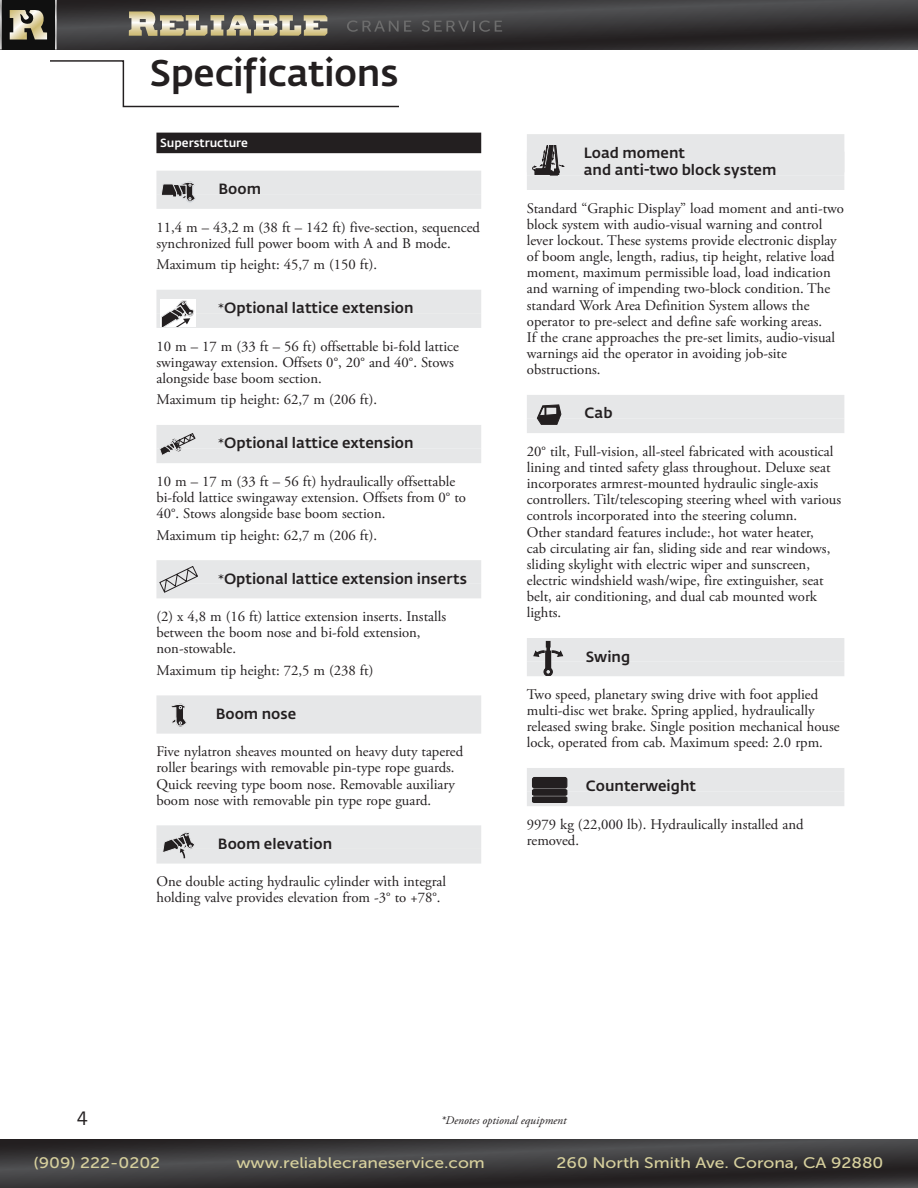
<style>
.page{position:relative;width:918px;height:1188px;background:#fff}
.page>*{position:absolute;margin:0;border:0;box-sizing:border-box;transform-origin:0 0}
.t1{font:500 36.75px "Fedra Sans Pro";letter-spacing:-.01em;color:#231f20}
.t2{font:19.05px "Fedra Sans Pro";color:#231f20}
.t3{font:15.15px "Museo Sans 500";color:#d7d09d;scale:1.15 1}
.t4{font:14.7px/16.2px "Adobe Garamond Pro";color:#231f20}
.t5{font:500 14.7px/17.7px "Fedra Sans Pro";color:#231f20}
.t6{font:italic 11.7px "Adobe Garamond Pro";color:#231f20}
.t7{font:500 11.7px "Fedra Sans Pro";color:#fff}
.s1{font-family:"Adobe Garamond Pro";font-weight:700}
</style>
<div class="page">
<svg style="left:51px;top:60px;width:348px;height:48px"></svg>
<div style="left:527px;top:134px;width:317px;height:24px;background:#e6e7e8"></div>
<div style="left:527px;top:152px;width:317px;height:23px;background:#e6e7e8"></div>
<div style="left:527px;top:175px;width:317px;height:15px;background:#e6e7e8"></div>
<div style="left:527px;top:395px;width:317px;height:23px;background:#e6e7e8"></div>
<div style="left:527px;top:418px;width:317px;height:15px;background:#e6e7e8"></div>
<div style="left:527px;top:638px;width:317px;height:24px;background:#e6e7e8"></div>
<div style="left:527px;top:662px;width:317px;height:14px;background:#e6e7e8"></div>
<div style="left:527px;top:768px;width:317px;height:23px;background:#e6e7e8"></div>
<div style="left:527px;top:791px;width:317px;height:15px;background:#e6e7e8"></div>
<div style="left:156px;top:133px;width:325px;height:20px;background:#231f20"></div>
<div style="left:156px;top:171px;width:325px;height:23px;background:#e6e7e8"></div>
<div style="left:156px;top:194px;width:325px;height:15px;background:#e6e7e8"></div>
<div style="left:156px;top:290px;width:325px;height:23px;background:#e6e7e8"></div>
<div style="left:156px;top:313px;width:325px;height:15px;background:#e6e7e8"></div>
<div style="left:156px;top:425px;width:325px;height:23px;background:#e6e7e8"></div>
<div style="left:156px;top:448px;width:325px;height:15px;background:#e6e7e8"></div>
<div style="left:156px;top:560px;width:325px;height:24px;background:#e6e7e8"></div>
<div style="left:156px;top:584px;width:325px;height:14px;background:#e6e7e8"></div>
<div style="left:156px;top:695px;width:325px;height:24px;background:#e6e7e8"></div>
<div style="left:156px;top:719px;width:325px;height:15px;background:#e6e7e8"></div>
<div style="left:156px;top:825px;width:325px;height:24px;background:#e6e7e8"></div>
<div style="left:156px;top:849px;width:325px;height:15px;background:#e6e7e8"></div>
<div style="left:543px;top:667px;width:10px;height:9px;border:1px solid #231f20;border-radius:50%"></div>
<svg style="left:545px;top:669px;width:6px;height:6px"></svg>
<div style="left:546px;top:651px;width:5px;height:18px;background:#231f20"></div>
<div style="left:545px;top:651px;width:6px;height:18px;border:1px solid #231f20"></div>
<svg style="left:533px;top:641px;width:30px;height:17px"></svg>
<div style="left:532px;top:777px;width:35px;height:11px;background:#231f20;border-radius:2px"></div>
<div style="left:532px;top:777px;width:35px;height:12px;border:1px solid #231f20;border-radius:2px"></div>
<svg style="left:532px;top:788px;width:35px;height:15px"></svg>
<svg style="left:161px;top:182px;width:34px;height:20px"></svg>
<div style="left:160px;top:299px;width:35px;height:28px;background:#fff"></div>
<svg style="left:161px;top:300px;width:33px;height:27px"></svg>
<svg style="left:160px;top:433px;width:36px;height:22px"></svg>
<svg style="left:171px;top:703px;width:15px;height:24px"></svg>
<svg style="left:162px;top:832px;width:32px;height:26px"></svg>
<svg style="left:532px;top:145px;width:32px;height:30px"></svg>
<svg style="left:159px;top:566px;width:39px;height:27px"></svg>
<svg style="left:537px;top:404px;width:24px;height:21px"></svg>
<svg style="left:0;top:1140px;width:918px;height:48px;background:#393839"></svg>
<div style="left:0;top:0;width:918px;height:50px;background:linear-gradient(to right,#252223,#545557)"></div>
<div style="left:0;top:0;width:54px;height:50px;background:#101010"></div>
<hr style="left:0;top:0;width:2px;height:50px;background:#fff">
<hr style="left:55px;top:0;width:2px;height:50px;background:#fff">
<svg style="left:0;top:9px;width:918px;height:40px;background:#494643"></svg>
<h1 class="t1" style="left:150px;top:50px;width:250px">Specifications</h1>
<p class="t7" style="left:160px;top:135px;width:89px">Superstructure</p>
<p class="t5" style="left:218px;top:180px;width:44px">Boom</p>
<p class="t4" style="left:156px;top:219px;width:325px">11,4 m – 43,2 m (38 ft – 142 ft) five-section, sequenced synchronized full power boom with A and B mode.</p>
<p class="t4" style="left:156px;top:257px;width:222px">Maximum tip height: 45,7 m (150 ft).</p>
<p class="t5" style="left:218px;top:299px;width:197px"><span class="s1">*</span>Optional lattice extension</p>
<p class="t4" style="left:156px;top:338px;width:304px">10 m – 17 m (33 ft – 56 ft) offsettable bi-fold lattice swingaway extension. Offsets 0°, 20° and 40°. Stows alongside base boom section.</p>
<p class="t4" style="left:156px;top:392px;width:222px">Maximum tip height: 62,7 m (206 ft).</p>
<p class="t5" style="left:218px;top:434px;width:197px"><span class="s1">*</span>Optional lattice extension</p>
<p class="t4" style="left:156px;top:474px;width:311px">10 m – 17 m (33 ft – 56 ft) hydraulically offsettable bi-fold lattice swingaway extension. Offsets from 0° to<br>40°. Stows alongside base boom section.</p>
<p class="t4" style="left:156px;top:527px;width:222px">Maximum tip height: 62,7 m (206 ft).</p>
<p class="t5" style="left:218px;top:570px;width:250px"><span class="s1">*</span>Optional lattice extension inserts</p>
<p class="t4" style="left:156px;top:609px;width:291px">(2) x 4,8 m (16 ft) lattice extension inserts. Installs between the boom nose and bi-fold extension, non-stowable.</p>
<p class="t4" style="left:156px;top:663px;width:218px">Maximum tip height: 72,5 m (238 ft)</p>
<p class="t5" style="left:216px;top:705px;width:82px">Boom nose</p>
<p class="t4" style="left:156px;top:744px;width:308px">Five nylatron sheaves mounted on heavy duty tapered roller bearings with removable pin-type rope guards.<br>Quick reeving type boom nose. Removable auxiliary boom nose with removable pin type rope guard.</p>
<p class="t5" style="left:218px;top:835px;width:116px">Boom elevation</p>
<p class="t4" style="left:156px;top:874px;width:291px">One double acting hydraulic cylinder with integral holding valve provides elevation from -3° to +78°.</p>
<p class="t5" style="left:584px;top:144px;width:194px">Load moment<br>and anti-two block system</p>
<p class="t4" style="left:527px;top:200px;width:319px">Standard “Graphic Display” load moment and anti-two block system with audio-visual warning and control lever lockout. These systems provide electronic display of boom angle, length, radius, tip height, relative load moment, maximum permissible load, load indication and warning of impending two-block condition. The standard Work Area Definition System allows the operator to pre-select and define safe working areas.<br>If the crane approaches the pre-set limits, audio-visual warnings aid the operator in avoiding job-site obstructions.</p>
<p class="t5" style="left:585px;top:404px;width:29px">Cab</p>
<p class="t4" style="left:527px;top:444px;width:316px">20° tilt, Full-vision, all-steel fabricated with acoustical lining and tinted safety glass throughout. Deluxe seat incorporates armrest-mounted hydraulic single-axis controllers. Tilt/telescoping steering wheel with various controls incorporated into the steering column.<br>Other standard features include:, hot water heater,<br>cab circulating air fan, sliding side and rear windows, sliding skylight with electric wiper and sunscreen, electric windshield wash/wipe, fire extinguisher, seat belt, air conditioning, and dual cab mounted work lights.</p>
<p class="t5" style="left:586px;top:648px;width:46px">Swing</p>
<p class="t4" style="left:527px;top:687px;width:314px">Two speed, planetary swing drive with foot applied multi-disc wet brake. Spring applied, hydraulically released swing brake. Single position mechanical house lock, operated from cab. Maximum speed: 2.0 rpm.</p>
<p class="t5" style="left:586px;top:777px;width:112px">Counterweight</p>
<p class="t4" style="left:527px;top:817px;width:278px">9979 kg (22,000 lb). Hydraulically installed and removed.</p>
<p class="t2" style="left:77px;top:1107px;width:12px">4</p>
<p class="t6" style="left:441px;top:1113px;width:127px">*Denotes optional equipment</p>
<p class="t3" style="left:33px;top:1154px;width:112px">(909) 222-0202</p>
<p class="t3" style="left:236px;top:1154px;width:218px">www.reliablecraneservice.com</p>
<p class="t3" style="left:557px;top:1154px;width:286px">260 North Smith Ave. Corona, CA 92880</p>
</div>
